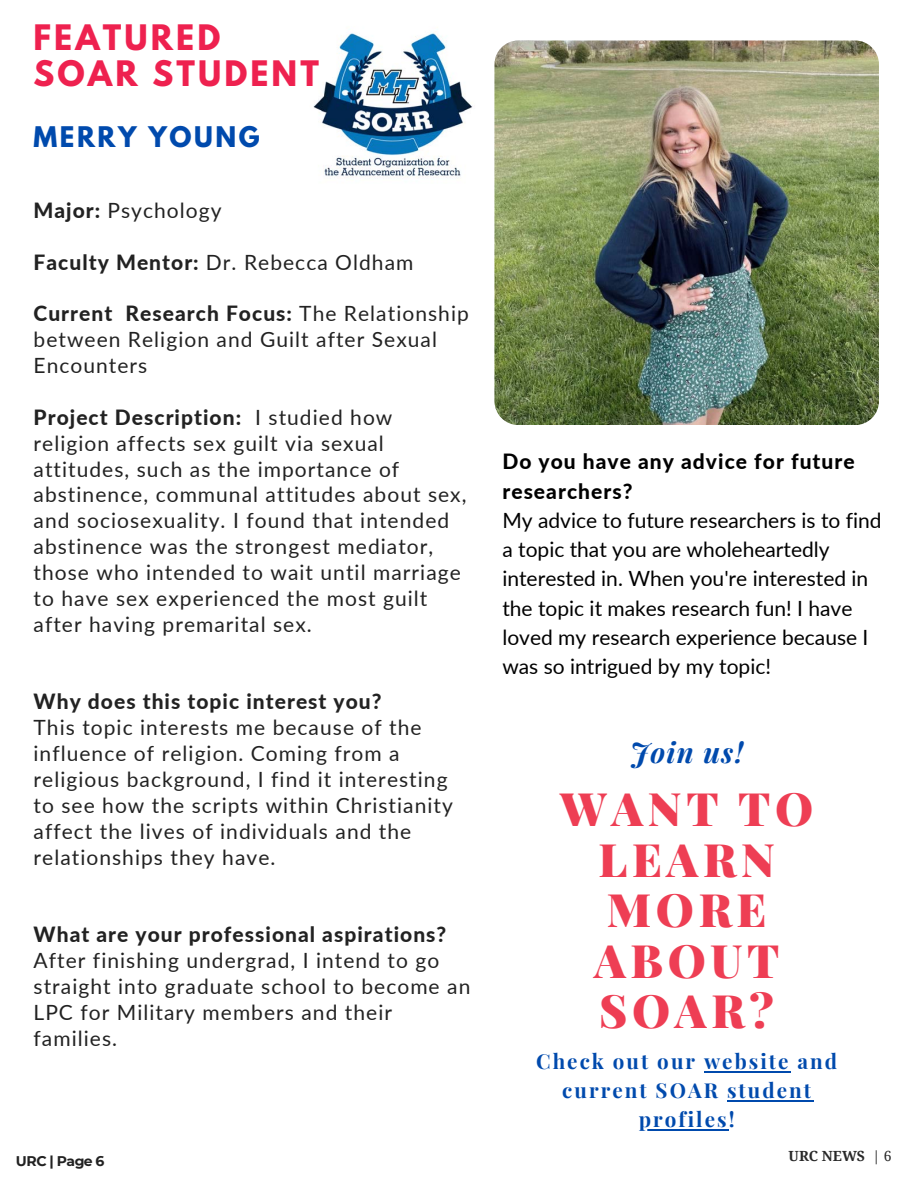
<style>
.page{position:relative;width:918px;height:1188px;background:#fff}
.page>*{position:absolute;margin:0;border:0;box-sizing:border-box;transform-origin:0 0}
.t1{font:900 46.2px/50.6px "Playfair Display";letter-spacing:.1em;color:#ee3e54;text-align:center}
.t2{font:700 31.2px "League Spartan";letter-spacing:.1em;color:#ee214f}
.t3{font:italic 700 28.05px "Playfair Display";letter-spacing:.045em;color:#004aad}
.t4{font:700 25.2px "League Spartan";letter-spacing:.1em;color:#004aad}
.t5{font:21px/25.8px "Lato";letter-spacing:.05em;color:#222}
.t6{font:21px/29.2px "Lato";color:#000}
.t7{font:800 21px "Lato";letter-spacing:.05em;color:#222}
.t8{font:800 21px/29.2px "Lato";letter-spacing:.05em;color:#000}
.t9{font:700 20.55px/29px "Playfair Display";letter-spacing:.1em;color:#004aad;text-align:center}
.t10{font:700 13.95px "Droid Serif";color:#282828}
.t11{font:700 13.95px "Montserrat";letter-spacing:-.03em;color:#222}
.s1{font-weight:800}
.s2{font-weight:400}
</style>
<div class="page">
<img style="left:494px;top:40px;width:385px;height:385px;border-radius:24px">
<img style="left:313px;top:33px;width:160px;height:144px">
<hr style="left:704px;top:1071px;width:87px;height:2px;background:#004aad">
<hr style="left:727px;top:1100px;width:86px;height:2px;background:#004aad">
<hr style="left:639px;top:1129px;width:90px;height:2px;background:#004aad">
<p class="t2" style="left:34px;top:22px;width:188px">FEATURED</p>
<p class="t2" style="left:34px;top:58px;width:287px">SOAR STUDENT</p>
<p class="t4" style="left:34px;top:124px;width:228px">MERRY YOUNG</p>
<p class="t5" style="left:34px;top:197px;width:190px"><span class="s1">Major:</span> Psychology</p>
<p class="t5" style="left:34px;top:248px;width:381px"><span class="s1">Faculty Mentor:</span> Dr. Rebecca Oldham</p>
<p class="t5" style="left:34px;top:300px;width:437px"><span class="s1">Current Research Focus:</span> The Relationship between Religion and Guilt after Sexual<br>Encounters</p>
<p class="t5" style="left:34px;top:404px;width:435px"><span class="s1">Project Description:</span> I studied how religion affects sex guilt via sexual attitudes, such as the importance of abstinence, communal attitudes about sex, and sociosexuality. I found that intended abstinence was the strongest mediator, those who intended to wait until marriage to have sex experienced the most guilt after having premarital sex.</p>
<p class="t7" style="left:34px;top:689px;width:350px">Why does this topic interest you?</p>
<p class="t5" style="left:34px;top:714px;width:421px">This topic interests me because of the influence of religion. Coming from a religious background, I find it interesting to see how the scripts within Christianity affect the lives of individuals and the relationships they have.</p>
<p class="t7" style="left:34px;top:922px;width:414px">What are your professional aspirations?</p>
<p class="t5" style="left:34px;top:947px;width:438px">After finishing undergrad, I intend to go straight into graduate school to become an<br>LPC for Military members and their families.</p>
<p class="t11" style="left:16px;top:1151px;width:90px">URC | Page 6</p>
<p class="t8" style="left:502px;top:447px;width:354px">Do you have any advice for future researchers?</p>
<p class="t6" style="left:502px;top:505px;width:381px">My advice to future researchers is to find a topic that you are wholeheartedly interested in. When you're interested in the topic it makes research fun! I have loved my research experience because I was so intrigued by my topic!</p>
<p class="t3" style="left:630px;top:732px;width:115px">Join us!</p>
<p class="t1" style="left:560px;top:782px;width:255px">WANT TO<br>LEARN<br>MORE<br>ABOUT<br>SOAR?</p>
<p class="t9" style="left:536px;top:1046px;width:303px">Check out our website and current SOAR student profiles!</p>
<p class="t10" style="left:789px;top:1148px;width:105px">URC NEWS <span class="s2">| 6</span></p>
</div>
